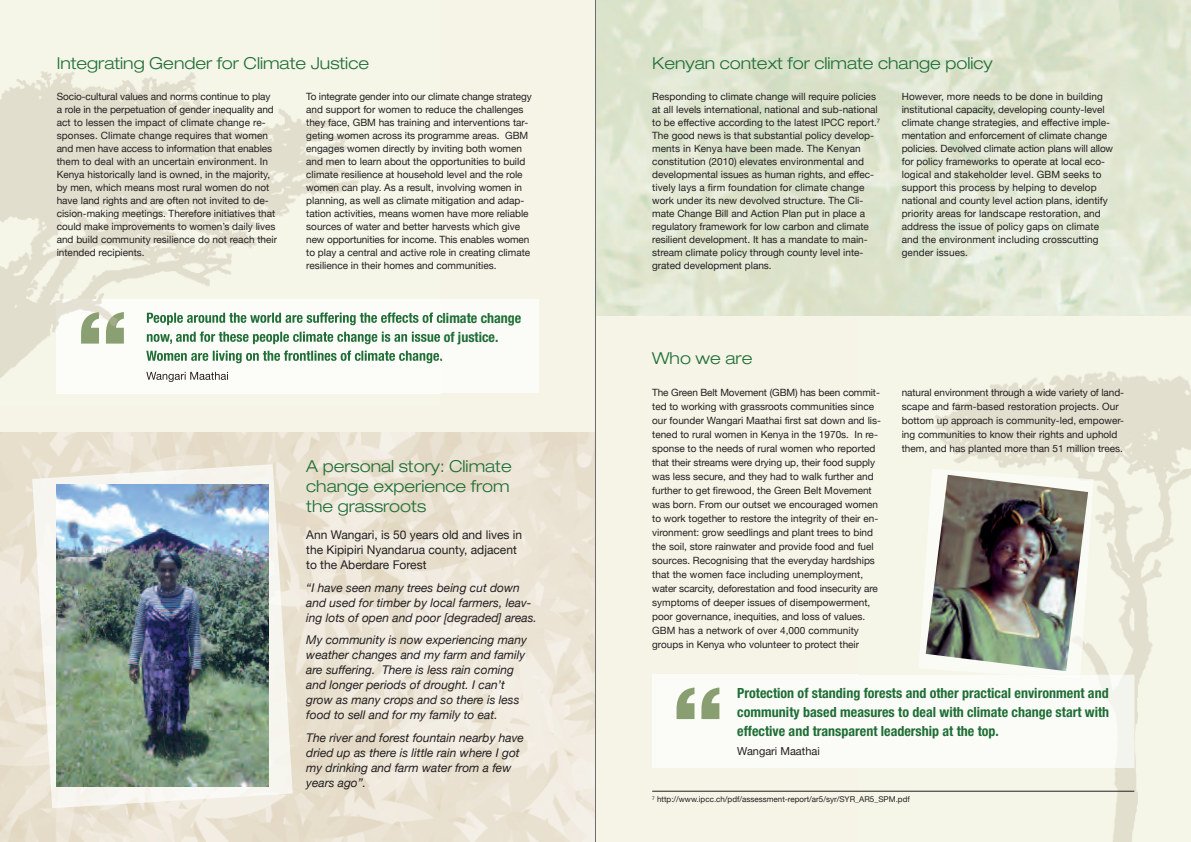
<style>
.page{position:relative;width:1191px;height:842px;background:#fff}
.page>*{position:absolute;margin:0;border:0;box-sizing:border-box;transform-origin:0 0}
.t1{font:800 expanded 80px "Helvetica Neue";color:#8a9f71}
.t2{font:300 expanded 16.5px/20px "Helvetica Neue";color:#1f6e36}
.t3{font:700 condensed 14px/19px "Helvetica Neue";color:#1f6e36;text-align:justify}
.t4{font:italic 12px/15px "Helvetica Neue";color:#231f20}
.t5{font:12px/15px "Helvetica Neue";color:#231f20}
.t6{font:11px "Helvetica Neue";color:#231f20}
.t7{font:10px/13px "Helvetica Neue";color:#231f20}
.t8{font:8px "Helvetica Neue";color:#231f20}
</style>
<div class="page">
<div style="left:595px;top:0;width:596px;height:842px;background:#f5f4e7"></div>
<img style="left:857px;top:371px;width:334px;height:471px">
<div style="left:652px;top:675px;width:205px;height:93px;background:#fbfbf7"></div>
<img style="left:857px;top:675px;width:277px;height:93px">
<img style="left:596px;top:0;width:595px;height:316px">
<hr style="left:652px;top:791px;width:482px;height:1px;background:#231f20">
<img style="left:918px;top:469px;width:175px;height:206px">
<img style="left:1011px;top:675px;width:69px;height:4px">
<img style="left:925px;top:475px;width:163px;height:196px">
<div style="left:0;top:0;width:595px;height:842px;background:#f5f4e7"></div>
<div style="left:440px;top:300px;width:99px;height:93px;background:#fbfbf7"></div>
<img style="left:0;top:432px;width:595px;height:410px">
<img style="left:32px;top:464px;width:261px;height:344px">
<img style="left:56px;top:485px;width:213px;height:301px">
<img style="left:0;top:71px;width:440px;height:323px">
<img style="left:57px;top:300px;width:383px;height:93px">
<img style="left:81px;top:312px;width:43px;height:32px">
<img style="left:147px;top:313px;width:46px;height:12px">
<img style="left:147px;top:331px;width:63px;height:13px">
<img style="left:146px;top:351px;width:60px;height:10px">
<img style="left:146px;top:372px;width:34px;height:10px">
<hr style="left:595px;top:0;width:1px;height:842px;background:#6c6d70">
<h2 class="t2" style="left:57px;top:54px;width:314px">Integrating Gender for Climate Justice</h2>
<p class="t7" style="left:57px;top:90px;width:222px">Socio-cultural values and norms continue to play a role in the perpetuation of gender inequality and act to lessen the impact of climate change re&shy;sponses. Climate change requires that women and men have access to information that enables them to deal with an uncertain environment. In Kenya historically land is owned, in the majority, by men, which means most rural women do not have land rights and are often not invited to de&shy;cision-making meetings. Therefore initiatives that could make improvements to women’s daily lives and build community resilience do not reach their intended recipients.</p>
<p class="t7" style="left:306px;top:90px;width:227px">To integrate gender into our climate change strategy and support for women to reduce the challenges they face, GBM has training and interventions tar&shy;geting women across its programme areas. GBM engages women directly by inviting both women and men to learn about the opportunities to build climate resilience at household level and the role women can play. As a result, involving women in planning, as well as climate mitigation and adap&shy;tation activities, means women have more reliable sources of water and better harvests which give new opportunities for income. This enables women to play a central and active role in creating climate resilience in their homes and communities.</p>
<h2 class="t2" style="left:306px;top:458px;width:207px">A personal story: Climate change experience from the grassroots</h2>
<p class="t5" style="left:306px;top:527px;width:217px">Ann Wangari, is 50 years old and lives in the Kipipiri Nyandarua county, adjacent to the Aberdare Forest</p>
<p class="t4" style="left:306px;top:580px;width:232px">“I have seen many trees being cut down and used for timber by local farmers, leav&shy;ing lots of open and poor [degraded] areas.</p>
<p class="t4" style="left:306px;top:632px;width:222px">My community is now experiencing many weather changes and my farm and family are suffering. There is less rain coming and longer periods of drought. I can’t grow as many crops and so there is less food to sell and for my family to eat.</p>
<p class="t4" style="left:306px;top:730px;width:219px">The river and forest fountain nearby have dried up as there is little rain where I got my drinking and farm water from a few years ago”.</p>
<h2 class="t2" style="left:652px;top:54px;width:342px">Kenyan context for climate change policy</h2>
<p class="t7" style="left:652px;top:90px;width:229px">Responding to climate change will require policies at all levels international, national and sub-national to be effective according to the latest IPCC report.<sup>7<br></sup>The good news is that substantial policy develop&shy;ments in Kenya have been made. The Kenyan constitution (2010) elevates environmental and developmental issues as human rights, and effec&shy;tively lays a firm foundation for climate change work under its new devolved structure. The Cli&shy;mate Change Bill and Action Plan put in place a regulatory framework for low carbon and climate resilient development. It has a mandate to main&shy;stream climate policy through county level inte&shy;grated development plans.</p>
<p class="t7" style="left:901px;top:90px;width:213px">However, more needs to be done in building institutional capacity, developing county-level climate change strategies, and effective imple&shy;mentation and enforcement of climate change policies. Devolved climate action plans will allow for policy frameworks to operate at local eco&shy;logical and stakeholder level. GBM seeks to support this process by helping to develop national and county level action plans, identify priority areas for landscape restoration, and address the issue of policy gaps on climate and the environment including crosscutting gender issues.</p>
<h2 class="t2" style="left:652px;top:350px;width:102px">Who we are</h2>
<p class="t7" style="left:652px;top:385px;width:230px;line-height:14px">The Green Belt Movement (GBM) has been commit&shy;ted to working with grassroots communities since our founder Wangari Maathai first sat down and lis&shy;tened to rural women in Kenya in the 1970s. In re&shy;sponse to the needs of rural women who reported that their streams were drying up, their food supply was less secure, and they had to walk further and further to get firewood, the Green Belt Movement was born. From our outset we encouraged women to work together to restore the integrity of their en&shy;vironment: grow seedlings and plant trees to bind the soil, store rainwater and provide food and fuel sources. Recognising that the everyday hardships that the women face including unemployment, water scarcity, deforestation and food insecurity are symptoms of deeper issues of disempowerment, poor governance, inequities, and loss of values.<br>GBM has a network of over 4,000 community groups in Kenya who volunteer to protect their</p>
<p class="t7" style="left:901px;top:385px;width:224px;line-height:14px">natural environment through a wide variety of land&shy;scape and farm-based restoration projects. Our bottom up approach is community-led, empower&shy;ing communities to know their rights and uphold them, and has planted more than 51 million trees.</p>
<h3 class="t3" style="left:737px;top:683px;width:373px">Protection of standing forests and other practical environment and community based measures to deal with climate change start with effective and transparent leadership at the top.</h3>
<h1 class="t1" style="left:671px;top:685px;width:55px">“</h1>
<p class="t6" style="left:737px;top:745px;width:84px">Wangari Maathai</p>
<p class="t8" style="left:652px;top:795px;width:259px"><sup>7</sup> http://www.ipcc.ch/pdf/assessment-report/ar5/syr/SYR_AR5_SPM.pdf</p>
</div>
